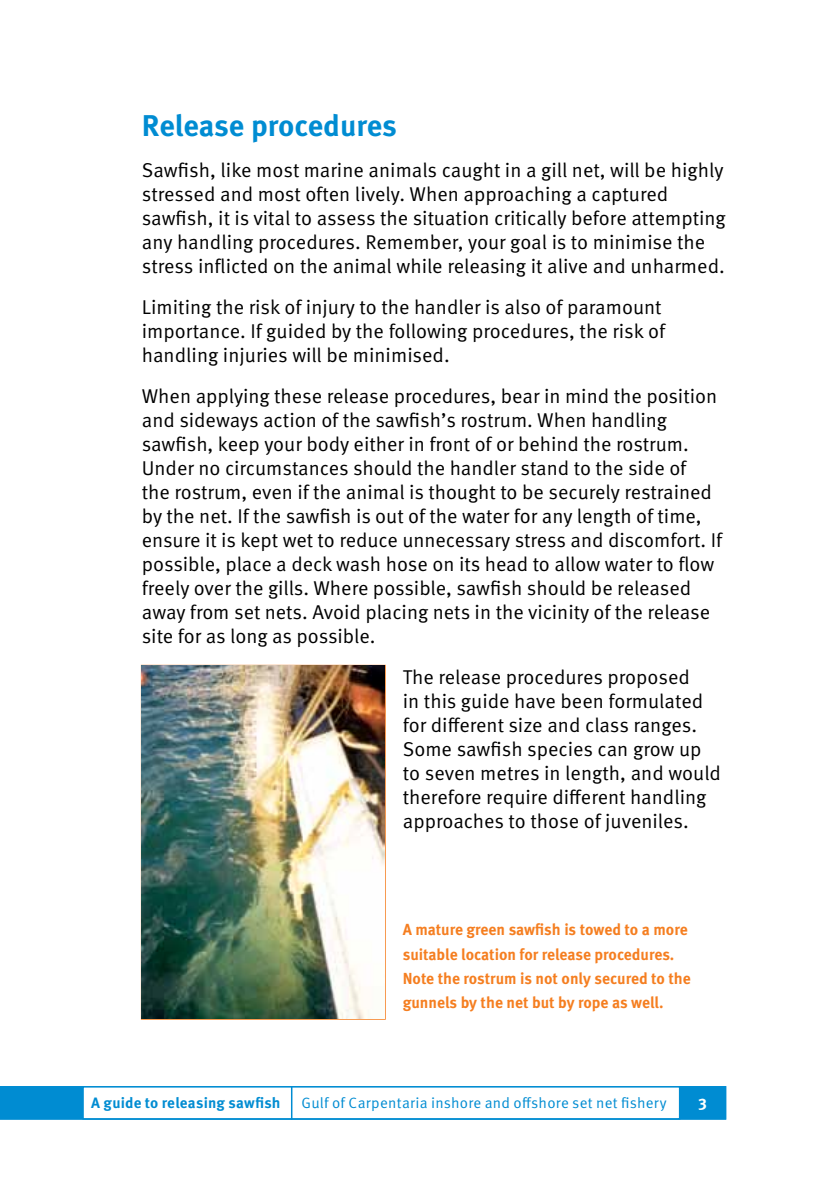
<style>
.page{position:relative;width:840px;height:1191px;background:#fff}
.page>*{position:absolute;margin:0;border:0;box-sizing:border-box;transform-origin:0 0}
.t1{font:700 30px "Meta OT";letter-spacing:-.005em;color:#008cd2}
.t2{font:20px/24px "Meta OT";color:#000}
.t3{font:700 16px/24px "Meta OT";color:#f57e20}
.t4{font:700 16px "Meta OT";color:#fff}
.t5{font:15px "Meta OT";letter-spacing:.015em;color:#008cd2}
.t6{font:700 15px "Meta OT";letter-spacing:.01em;color:#008cd2}
</style>
<div class="page">
<div style="left:0;top:1086px;width:725px;height:33px;background:#008cd2"></div>
<div style="left:82px;top:1086px;width:598px;height:33px;background:#fff;border:2px solid #008cd2"></div>
<hr style="left:291px;top:1086px;width:1px;height:33px;background:#008cd2">
<img style="left:142px;top:666px;width:242px;height:352px">
<h1 class="t1" style="left:142px;top:107px;width:256px">Release procedures</h1>
<p class="t2" style="left:142px;top:158px;width:585px">Sawfish, like most marine animals caught in a gill net, will be highly stressed and most often lively. When approaching a captured sawfish, it is vital to assess the situation critically before attempting any handling procedures. Remember, your goal is to minimise the stress inflicted on the animal while releasing it alive and unharmed.</p>
<p class="t2" style="left:142px;top:295px;width:524px">Limiting the risk of injury to the handler is also of paramount importance. If guided by the following procedures, the risk of handling injuries will be minimised.</p>
<p class="t2" style="left:142px;top:384px;width:581px">When applying these release procedures, bear in mind the position and sideways action of the sawfish’s rostrum. When handling sawfish, keep your body either in front of or behind the rostrum.<br>Under no circumstances should the handler stand to the side of<br>the rostrum, even if the animal is thought to be securely restrained by the net. If the sawfish is out of the water for any length of time, ensure it is kept wet to reduce unnecessary stress and discomfort. If possible, place a deck wash hose on its head to allow water to flow freely over the gills. Where possible, sawfish should be released away from set nets. Avoid placing nets in the vicinity of the release site for as long as possible.</p>
<p class="t2" style="left:402px;top:665px;width:319px">The release procedures proposed<br>in this guide have been formulated for different size and class ranges.<br>Some sawfish species can grow up to seven metres in length, and would therefore require different handling approaches to those of juveniles.</p>
<p class="t3" style="left:402px;top:918px;width:289px">A mature green sawfish is towed to a more suitable location for release procedures.<br>Note the rostrum is not only secured to the gunnels by the net but by rope as well.</p>
<p class="t6" style="left:91px;top:1093px;width:191px">A guide to releasing sawfish</p>
<p class="t5" style="left:301px;top:1093px;width:366px">Gulf of Carpentaria inshore and offshore set net fishery</p>
<p class="t4" style="left:697px;top:1091px;width:10px">3</p>
</div>
